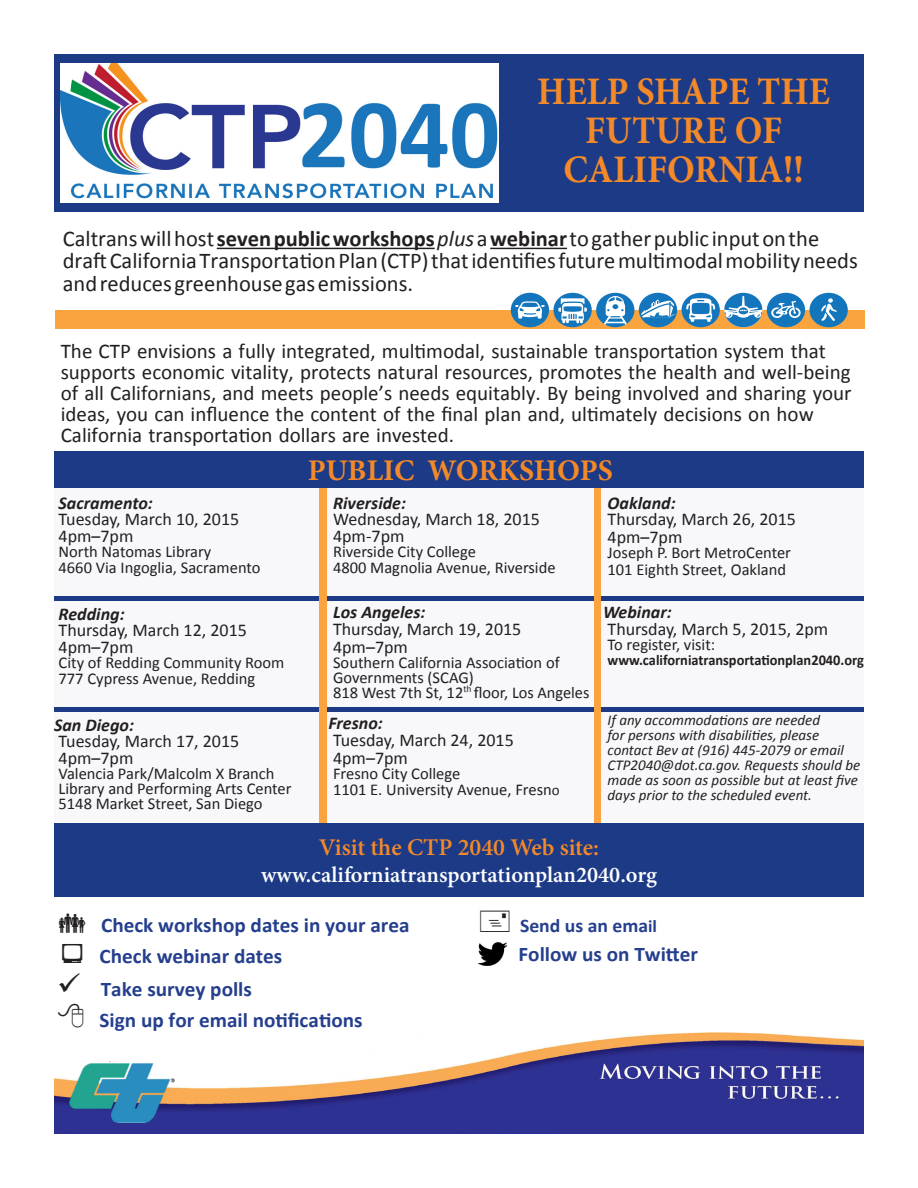
<style>
.page{position:relative;width:918px;height:1188px;background:#fff}
.page>*{position:absolute;margin:0;border:0;box-sizing:border-box;transform-origin:0 0}
.t1{font:700 39px/39px "Minion Pro";color:#f38928;text-align:center;scale:.93 1}
.t2{font:700 30px "Minion Pro";letter-spacing:-.005em;color:#f38928}
.t3{font:600 24px "Minion Pro";color:#f38928}
.t4{font:22.5px/22.5px "Calibri";color:#231f20}
.t5{font:600 22.5px "Minion Pro";color:#fff}
.t6{font:21px/21px "Calibri";color:#231f20}
.t7{font:700 20.85px "Calibri";color:#253f8e}
.t8{font:700 19.35px "Calibri";color:#253f8e}
.t9{font:18px "Calibri";color:#231f20}
.t10{font:italic 700 18px "Calibri";color:#231f20}
.t11{font:16.5px/15px "Calibri";color:#231f20}
.t12{font:italic 15px/15px "Calibri";color:#231f20}
.t13{font:700 15px "Calibri";color:#231f20;scale:.96 1}
.s1{font-weight:700}
.s2{font-style:italic}
.s3{font-size:15px}
.s4{color:#231f20}
.s5{font-size:17.85px}
</style>
<div class="page">
<img style="left:54px;top:1032px;width:810px;height:102px">
<img style="left:69px;top:1063px;width:105px;height:59px">
<img style="left:479px;top:942px;width:27px;height:24px">
<div style="left:54px;top:823px;width:810px;height:74px;background:#1c3a86"></div>
<div style="left:54px;top:486px;width:810px;height:336px;background:#f8f8fb"></div>
<hr style="left:54px;top:596px;width:265px;height:4px;background:#1c3a86">
<div style="left:54px;top:707px;width:265px;height:5px;background:#1c3a86"></div>
<hr style="left:326px;top:596px;width:269px;height:4px;background:#1c3a86">
<div style="left:326px;top:707px;width:269px;height:5px;background:#1c3a86"></div>
<hr style="left:601px;top:596px;width:263px;height:4px;background:#1c3a86">
<div style="left:601px;top:707px;width:263px;height:5px;background:#1c3a86"></div>
<div style="left:595px;top:485px;width:6px;height:338px;background:#f9a43f"></div>
<div style="left:319px;top:485px;width:7px;height:338px;background:#f9a43f"></div>
<div style="left:54px;top:451px;width:810px;height:37px;background:#1c3a86"></div>
<div style="left:55px;top:310px;width:810px;height:19px;background:#f9a43f"></div>
<svg style="left:724px;top:293px;width:38px;height:34px"></svg>
<svg style="left:553px;top:293px;width:39px;height:34px"></svg>
<svg style="left:558px;top:298px;width:29px;height:25px"></svg>
<div style="left:511px;top:293px;width:38px;height:34px;background:#1376bc;border-radius:50%"></div>
<svg style="left:515px;top:301px;width:30px;height:18px"></svg>
<div style="left:596px;top:293px;width:38px;height:34px;background:#1376bc;border-radius:50%"></div>
<svg style="left:604px;top:296px;width:23px;height:29px"></svg>
<div style="left:682px;top:293px;width:38px;height:34px;background:#1376bc;border-radius:50%"></div>
<svg style="left:686px;top:298px;width:29px;height:24px"></svg>
<div style="left:767px;top:293px;width:38px;height:34px;background:#1376bc;border-radius:50%"></div>
<svg style="left:771px;top:301px;width:30px;height:17px"></svg>
<div style="left:810px;top:293px;width:38px;height:34px;background:#1376bc;border-radius:50%"></div>
<svg style="left:821px;top:298px;width:16px;height:23px"></svg>
<div style="left:639px;top:293px;width:38px;height:34px;background:#1376bc;border-radius:50%"></div>
<svg style="left:641px;top:300px;width:35px;height:18px"></svg>
<hr style="left:217px;top:248px;width:218px;height:1px;background:#231f20">
<hr style="left:490px;top:248px;width:77px;height:1px;background:#231f20">
<div style="left:54px;top:54px;width:810px;height:158px;background:#1c3a86"></div>
<img style="left:60px;top:63px;width:439px;height:139px">
<p class="t1" style="left:537px;top:72px;width:316px">HELP SHAPE THE<br>FUTURE OF</p>
<p class="t1" style="left:563px;top:150px;width:260px">CALIFORNIA!!</p>
<p class="t4" style="left:63px;top:227px;width:797px">Caltrans will host <span class="s1">seven public workshops</span><span class="s2">plus</span> a <span class="s1">webinar</span> to gather public input on the draft California Transportation Plan (CTP) that identifies future multimodal mobility needs and reduces greenhouse gas emissions.</p>
<p class="t6" style="left:61px;top:341px;width:792px">The CTP envisions a fully integrated, multimodal, sustainable transportation system that supports economic vitality, protects natural resources, promotes the health and well-being of all Californians, and meets people’s needs equitably. By being involved and sharing your ideas, you can influence the content of the final plan and, ultimately decisions on how California transportation dollars are invested.</p>
<p class="t10" style="left:59px;top:491px;width:96px">Sacramento:</p>
<p class="t9" style="left:59px;top:508px;width:182px">Tuesday, March 10, 2015</p>
<p class="t9" style="left:59px;top:524px;width:76px">4pm–7pm</p>
<p class="t11" style="left:59px;top:544px;width:154px">North Natomas Library</p>
<p class="t11" style="left:59px;top:560px;width:203px">4660 Via Ingoglia, Sacramento</p>
<p class="t10" style="left:59px;top:602px;width:68px">Redding:</p>
<p class="t9" style="left:59px;top:619px;width:190px">Thursday, March 12, 2015</p>
<p class="t9" style="left:59px;top:635px;width:76px">4pm–7pm</p>
<p class="t11" style="left:59px;top:655px;width:227px">City of Redding Community Room</p>
<p class="t11" style="left:59px;top:671px;width:198px">777 Cypress Avenue, Redding</p>
<p class="t10" style="left:54px;top:713px;width:81px">San Diego:</p>
<p class="t9" style="left:59px;top:730px;width:182px">Tuesday, March 17, 2015</p>
<p class="t9" style="left:59px;top:746px;width:76px">4pm–7pm</p>
<p class="t11" style="left:59px;top:766px;width:235px">Valencia Park/Malcolm X Branch<br>Library and Performing Arts Center</p>
<p class="t11" style="left:59px;top:796px;width:206px">5148 Market Street, San Diego</p>
<p class="t2" style="left:308px;top:450px;width:307px">PUBLIC WORKSHOPS</p>
<p class="t10" style="left:333px;top:491px;width:75px">Riverside:</p>
<p class="t9" style="left:333px;top:508px;width:208px">Wednesday, March 18, 2015</p>
<p class="t9" style="left:333px;top:524px;width:73px">4pm-7pm</p>
<p class="t11" style="left:333px;top:544px;width:145px">Riverside City College</p>
<p class="t11" style="left:333px;top:560px;width:224px">4800 Magnolia Avenue, Riverside</p>
<p class="t10" style="left:333px;top:601px;width:94px">Los Angeles:</p>
<p class="t9" style="left:333px;top:617px;width:190px">Thursday, March 19, 2015</p>
<p class="t9" style="left:333px;top:635px;width:76px">4pm–7pm</p>
<p class="t11" style="left:333px;top:655px;width:228px">Southern California Association of</p>
<p class="t11" style="left:333px;top:670px;width:142px">Governments (SCAG)</p>
<p class="t11" style="left:333px;top:685px;width:258px">818 West 7th St, 12<sup>th</sup> floor, Los Angeles</p>
<p class="t10" style="left:328px;top:712px;width:56px">Fresno:</p>
<p class="t9" style="left:333px;top:728px;width:182px">Tuesday, March 24, 2015</p>
<p class="t9" style="left:333px;top:746px;width:76px">4pm–7pm</p>
<p class="t11" style="left:333px;top:766px;width:129px">Fresno City College</p>
<p class="t11" style="left:333px;top:782px;width:228px">1101 E. University Avenue, Fresn<span class="s3">o</span></p>
<p class="t10" style="left:608px;top:491px;width:70px">Oakland:</p>
<p class="t9" style="left:608px;top:508px;width:190px">Thursday, March 26, 2015</p>
<p class="t9" style="left:608px;top:526px;width:76px">4pm–7pm</p>
<p class="t11" style="left:608px;top:545px;width:185px">Joseph P. Bort MetroCenter</p>
<p class="t11" style="left:608px;top:562px;width:180px">101 Eighth Street, Oakland</p>
<p class="t10" style="left:603px;top:601px;width:70px">Webinar:</p>
<p class="t9" style="left:608px;top:617px;width:222px">Thursday, March 5, 2015, 2pm</p>
<p class="t11" style="left:608px;top:637px;width:109px">To register, visit:</p>
<p class="t13" style="left:608px;top:650px;width:269px">www.californiatransportationplan2040.org</p>
<p class="t12" style="left:608px;top:712px;width:254px">If any accommodations are needed<br>for persons with disabilities, please contact Bev at (916) 445-2079 or email CTP2040@dot.ca.gov. Requests should be made as soon as possible but at least five days prior to the scheduled event.</p>
<p class="t3" style="left:319px;top:831px;width:282px">Visit the CTP 2040 Web site:</p>
<p class="t5" style="left:261px;top:859px;width:397px">www.californiatransportationplan2040.org</p>
<p class="t7" style="left:101px;top:912px;width:310px">Check workshop dates in your area</p>
<p class="t7" style="left:100px;top:943px;width:184px">Check webinar dates</p>
<p class="t7" style="left:57px;top:975px;width:196px"><span class="s4">✓</span> Take survey polls</p>
<p class="t7" style="left:100px;top:1007px;width:265px">Sign up for email notifications</p>
<p class="t8" style="left:520px;top:913px;width:139px">Send us an ema<span class="s5">il</span></p>
<p class="t7" style="left:519px;top:941px;width:181px">Follow us on Twitter</p>
</div>
